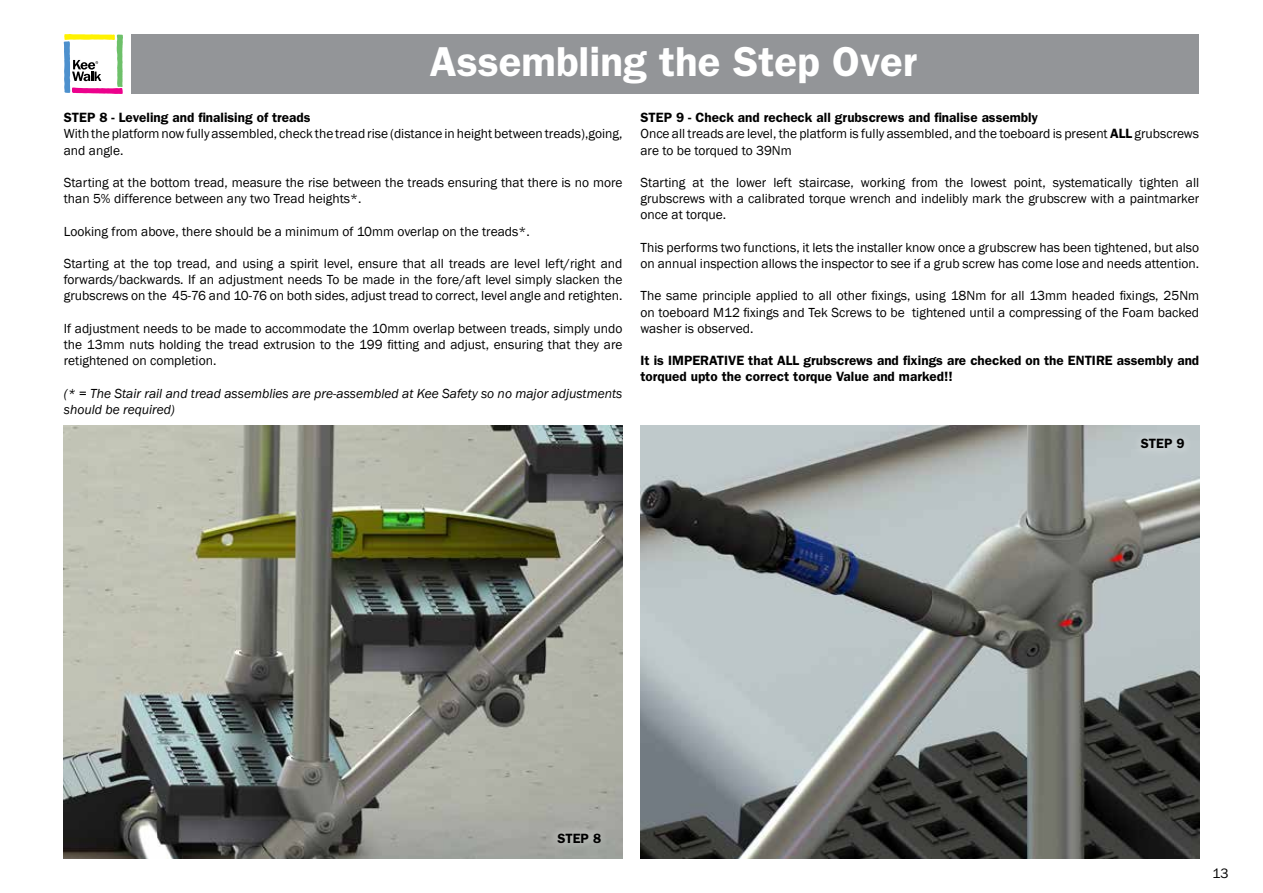
<style>
.page{position:relative;width:1263px;height:893px;background:#fff}
.page>*{position:absolute;margin:0;border:0;box-sizing:border-box;transform-origin:0 0}
.t1{font:600 42px "ITC Franklin Gothic Std";color:#fff}
.t2{font:13.5px/16.2px "Franklin Gothic";color:#000}
.t3{font:600 13.5px/16.2px "ITC Franklin Gothic Std";color:#000}
.t4{font:italic 13.5px/16.2px "Franklin Gothic";color:#000}
.t5{font:13.5px "Franklin Gothic IT Cby BT";color:#000}
.s1{font-family:"ITC Franklin Gothic Std";font-weight:600}
</style>
<div class="page">
<div style="left:131px;top:34px;width:1068px;height:60px;background:#939598"></div>
<svg style="left:64px;top:34px;width:59px;height:60px"></svg>
<img style="left:64px;top:425px;width:558px;height:434px">
<img style="left:640px;top:425px;width:559px;height:434px">
<div style="left:549px;top:824px;width:61px;height:28px;background:#fff;opacity:.75"></div>
<div style="left:1132px;top:430px;width:61px;height:28px;background:#c0c9cb"></div>
<h1 class="t1" style="left:430px;top:36px;width:489px">Assembling the Step Over</h1>
<p class="t3" style="left:64px;top:109px;width:248px">STEP 8 - Leveling and finalising of treads</p>
<p class="t2" style="left:64px;top:126px;width:560px">With the platform now fully assembled, check the tread rise (distance in height between treads),going, and angle.</p>
<p class="t2" style="left:64px;top:175px;width:560px">Starting at the bottom tread, measure the rise between the treads ensuring that there is no more than 5% difference between any two Tread heights*.</p>
<p class="t2" style="left:64px;top:223px;width:467px">Looking from above, there should be a minimum of 10mm overlap on the treads*.</p>
<p class="t2" style="left:64px;top:256px;width:560px;text-align:justify">Starting at the top tread, and using a spirit level, ensure that all treads are level left/right and forwards/backwards. If an adjustment needs To be made in the fore/aft level simply slacken the grubscrews on the 45-76 and 10-76 on both sides, adjust tread to correct, level angle and retighten.</p>
<p class="t2" style="left:64px;top:320px;width:560px;text-align:justify">If adjustment needs to be made to accommodate the 10mm overlap between treads, simply undo the 13mm nuts holding the tread extrusion to the 199 fitting and adjust, ensuring that they are retightened on completion.</p>
<p class="t4" style="left:64px;top:385px;width:560px">(* = The Stair rail and tread assemblies are pre-assembled at Kee Safety so no major adjustments should be required)</p>
<p class="t3" style="left:640px;top:109px;width:399px">STEP 9 - Check and recheck all grubscrews and finalise assembly</p>
<p class="t2" style="left:640px;top:126px;width:560px">Once all treads are level, the platform is fully assembled, and the toeboard is present <span class="s1">ALL</span> grubscrews are to be torqued to 39Nm</p>
<p class="t2" style="left:640px;top:175px;width:560px;text-align:justify">Starting at the lower left staircase, working from the lowest point, systematically tighten all grubscrews with a calibrated torque wrench and indelibly mark the grubscrew with a paintmarker once at torque.</p>
<p class="t2" style="left:640px;top:239px;width:560px">This performs two functions, it lets the installer know once a grubscrew has been tightened, but also on annual inspection allows the inspector to see if a grub screw has come lose and needs attention.</p>
<p class="t2" style="left:640px;top:288px;width:560px;text-align:justify">The same principle applied to all other fixings, using 18Nm for all 13mm headed fixings, 25Nm on toeboard M12 fixings and Tek Screws to be tightened until a compressing of the Foam backed washer is observed.</p>
<p class="t3" style="left:640px;top:352px;width:560px">It is IMPERATIVE that ALL grubscrews and fixings are checked on the ENTIRE assembly and torqued upto the correct torque Value and marked!!</p>
<p class="t3" style="left:1141px;top:436px;width:45px">STEP 9</p>
<p class="t3" style="left:557px;top:830px;width:45px">STEP 8</p>
<p class="t5" style="left:1212px;top:865px;width:18px">13</p>
</div>
